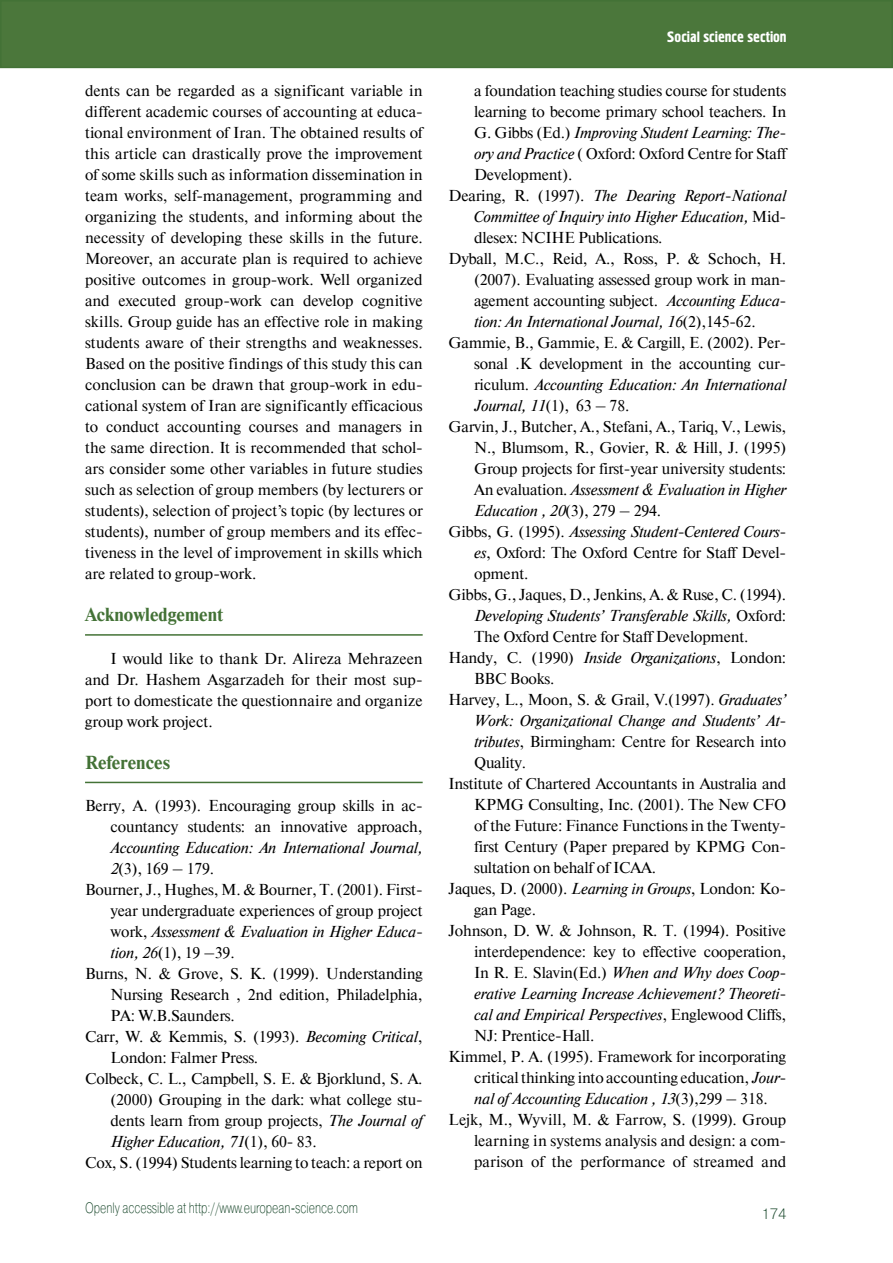
<style>
.page{position:relative;width:893px;height:1263px;background:#fff}
.page>*{position:absolute;margin:0;border:0;box-sizing:border-box;transform-origin:0 0}
.t1{font:700 18.75px "Newton C";color:#437236}
.t2{font:15.75px/21px "Newton C";letter-spacing:-.01em;color:#000;text-align:justify}
.t3{font:italic 15.75px "Newton C";letter-spacing:-.01em;color:#000}
.t4{font:15.75px "Newton C";letter-spacing:.01em;color:#000}
.t5{font:15px "Pragmatica Light C";color:#0d3e20;scale:.75 1}
.t6{font:15px "Hermes C";color:#fff}
.t7{font:15px "Pragmatica Light C";color:#0d3e20}
.s1{font-style:italic}
.s2{font-style:normal}
</style>
<div class="page">
<div style="left:1px;top:1px;width:891px;height:66px;background:#4b773b"></div>
<div style="left:0;top:0;width:893px;height:68px;border:2px solid #437236"></div>
<hr style="left:85px;top:634px;width:338px;height:2px;background:#437236">
<hr style="left:85px;top:782px;width:338px;height:1px;background:#437236">
<p class="t2" style="left:85px;top:80px;width:339px">dents can be regarded as a significant variable in different academic courses of accounting at educa&shy;tional environment of Iran. The obtained results of this article can drastically prove the improvement of some skills such as information dissemination in team works, self-management, programming and organizing the students, and informing about the necessity of developing these skills in the future.<br>Moreover, an accurate plan is required to achieve positive outcomes in group-work. Well organized and executed group-work can develop cognitive skills. Group guide has an effective role in making students aware of their strengths and weaknesses.<br>Based on the positive findings of this study this can conclusion can be drawn that group-work in edu&shy;cational system of Iran are significantly efficacious to conduct accounting courses and managers in the same direction. It is recommended that schol&shy;ars consider some other variables in future studies such as selection of group members (by lecturers or students), selection of project’s topic (by lectures or students), number of group members and its effec&shy;tiveness in the level of improvement in skills which are related to group-work.</p>
<p class="t1" style="left:85px;top:604px;width:140px">Acknowledgement</p>
<p class="t2" style="left:85px;top:648px;width:339px;text-indent:26px">I would like to thank Dr. Alireza Mehrazeen and Dr. Hashem Asgarzadeh for their most sup&shy;port to domesticate the questionnaire and organize group work project.</p>
<p class="t1" style="left:85px;top:752px;width:87px">References</p>
<p class="t2" style="left:85px;top:795px;width:339px;text-align:right">Berry, A. (1993). Encouraging group skills in ac&shy;countancy students: an innovative approach,</p>
<p class="t3" style="left:111px;top:839px;width:314px">Accounting Education: An International Journal,</p>
<p class="t2" style="left:111px;top:858px;width:105px"><span class="s1">2</span>(3), 169 – 179.</p>
<p class="t2" style="left:85px;top:879px;width:339px">Bourner, J., Hughes, M. &amp; Bourner, T. (2001). First-</p>
<p class="t2" style="left:111px;top:900px;width:314px">year undergraduate experiences of group project</p>
<p class="t3" style="left:111px;top:923px;width:314px"><span class="s2">work,</span> Assessment &amp; Evaluation in Higher Educa-</p>
<p class="t2" style="left:111px;top:942px;width:126px"><span class="s1">tion, 26</span>(1), 19 –39.</p>
<p class="t2" style="left:85px;top:963px;width:339px">Burns, N. &amp; Grove, S. K. (1999). Understanding</p>
<p class="t2" style="left:111px;top:984px;width:314px">Nursing Research , 2nd edition, Philadelphia,</p>
<p class="t2" style="left:111px;top:1005px;width:126px">PA: W.B.Saunders.</p>
<p class="t2" style="left:85px;top:1026px;width:339px">Carr, W. &amp; Kemmis, S. (1993). <span class="s1">Becoming Critical</span>,</p>
<p class="t2" style="left:111px;top:1047px;width:149px">London: Falmer Press.</p>
<p class="t2" style="left:85px;top:1068px;width:339px">Colbeck, C. L., Campbell, S. E. &amp; Bjorklund, S. A.</p>
<p class="t2" style="left:111px;top:1089px;width:314px">(2000) Grouping in the dark: what college stu-</p>
<p class="t2" style="left:111px;top:1110px;width:314px">dents learn from group projects, <span class="s1">The Journal of</span></p>
<p class="t3" style="left:111px;top:1133px;width:208px">Higher Education, 71<span class="s2">(1), 60- 83.</span></p>
<p class="t2" style="left:85px;top:1152px;width:339px">Cox, S. (1994) Students learning to teach: a report on</p>
<p class="t5" style="left:85px;top:1199px;width:365px">Openly accessible at http://www.european-science.com</p>
<p class="t6" style="left:667px;top:29px;width:121px">Social science section</p>
<p class="t2" style="left:474px;top:80px;width:314px">a foundation teaching studies course for students</p>
<p class="t2" style="left:474px;top:101px;width:314px">learning to become primary school teachers. In</p>
<p class="t3" style="left:474px;top:124px;width:314px"><span class="s2">G. Gibbs (Ed.)</span> Improving Student Learning: The-</p>
<p class="t2" style="left:474px;top:143px;width:314px"><span class="s1">ory and Practice</span> ( Oxford: Oxford Centre for Staff</p>
<p class="t2" style="left:474px;top:164px;width:100px">Development).</p>
<p class="t3" style="left:449px;top:187px;width:339px"><span class="s2">Dearing, R. (1997).</span> The Dearing Report-National</p>
<p class="t3" style="left:474px;top:208px;width:314px">Committee of Inquiry into Higher Education, <span class="s2">Mid-</span></p>
<p class="t2" style="left:474px;top:227px;width:190px">dlesex: NCIHE Publications.</p>
<p class="t2" style="left:449px;top:248px;width:339px">Dyball, M.C., Reid, A., Ross, P. &amp; Schoch, H.</p>
<p class="t2" style="left:474px;top:269px;width:314px">(2007). Evaluating assessed group work in man-</p>
<p class="t2" style="left:474px;top:290px;width:314px">agement accounting subject. <span class="s1">Accounting Educa-</span></p>
<p class="t3" style="left:474px;top:313px;width:283px">tion: An International Journal, 16<span class="s2">(2),145-62.</span></p>
<p class="t2" style="left:449px;top:332px;width:339px">Gammie, B., Gammie, E. &amp; Cargill, E. (2002). Per-</p>
<p class="t2" style="left:474px;top:353px;width:314px">sonal .K development in the accounting cur-</p>
<p class="t3" style="left:474px;top:376px;width:314px"><span class="s2">riculum.</span> Accounting Education: An International</p>
<p class="t3" style="left:474px;top:397px;width:157px">Journal, 11<span class="s2">(1), 63 – 78.</span></p>
<p class="t2" style="left:449px;top:416px;width:339px">Garvin, J., Butcher, A., Stefani, A., Tariq, V., Lewis,</p>
<p class="t2" style="left:474px;top:437px;width:314px">N., Blumsom, R., Govier, R. &amp; Hill, J. (1995)</p>
<p class="t2" style="left:474px;top:458px;width:314px">Group projects for first-year university students:</p>
<p class="t3" style="left:474px;top:481px;width:314px"><span class="s2">An evaluation.</span> Assessment &amp; Evaluation in Higher</p>
<p class="t3" style="left:474px;top:502px;width:189px">Education , 20<span class="s2">(3), 279 – 294.</span></p>
<p class="t3" style="left:449px;top:523px;width:339px"><span class="s2">Gibbs, G. (1995).</span> Assessing Student-Centered Cours-</p>
<p class="t2" style="left:474px;top:542px;width:314px"><span class="s1">es</span>, Oxford: The Oxford Centre for Staff Devel-</p>
<p class="t2" style="left:474px;top:563px;width:56px">opment.</p>
<p class="t2" style="left:449px;top:584px;width:339px">Gibbs, G., Jaques, D., Jenkins, A. &amp; Ruse, C. (1994).</p>
<p class="t3" style="left:474px;top:607px;width:314px">Developing Students’ Transferable Skills, <span class="s2">Oxford:</span></p>
<p class="t2" style="left:474px;top:626px;width:276px">The Oxford Centre for Staff Development.</p>
<p class="t2" style="left:449px;top:647px;width:339px">Handy, C. (1990) <span class="s1">Inside Organizations</span>, London:</p>
<p class="t2" style="left:474px;top:668px;width:82px">BBC Books.</p>
<p class="t2" style="left:449px;top:689px;width:339px">Harvey, L., Moon, S. &amp; Grail, V.(1997). <span class="s1">Graduates’</span></p>
<p class="t3" style="left:474px;top:712px;width:314px">Work: Organizational Change and Students’ At-</p>
<p class="t2" style="left:474px;top:731px;width:314px"><span class="s1">tributes</span>, Birmingham: Centre for Research into</p>
<p class="t2" style="left:474px;top:752px;width:54px">Quality.</p>
<p class="t2" style="left:449px;top:773px;width:339px">Institute of Chartered Accountants in Australia and</p>
<p class="t2" style="left:474px;top:794px;width:314px">KPMG Consulting, Inc. (2001). The New CFO</p>
<p class="t2" style="left:474px;top:815px;width:314px">of the Future: Finance Functions in the Twenty-</p>
<p class="t2" style="left:474px;top:836px;width:314px">first Century (Paper prepared by KPMG Con-</p>
<p class="t2" style="left:474px;top:857px;width:183px">sultation on behalf of ICAA.</p>
<p class="t2" style="left:449px;top:878px;width:339px">Jaques, D. (2000). <span class="s1">Learning in Groups</span>, London: Ko-</p>
<p class="t2" style="left:474px;top:899px;width:63px">gan Page.</p>
<p class="t2" style="left:449px;top:920px;width:339px">Johnson, D. W. &amp; Johnson, R. T. (1994). Positive</p>
<p class="t2" style="left:474px;top:941px;width:314px">interdependence: key to effective cooperation,</p>
<p class="t3" style="left:474px;top:964px;width:314px"><span class="s2">In R. E. Slavin(Ed.)</span> When and Why does Coop-</p>
<p class="t3" style="left:474px;top:985px;width:314px">erative Learning Increase Achievement? Theoreti-</p>
<p class="t3" style="left:474px;top:1006px;width:314px">cal and Empirical Perspectives<span class="s2">, Englewood Cliffs,</span></p>
<p class="t2" style="left:474px;top:1025px;width:122px">NJ: Prentice-Hall.</p>
<p class="t2" style="left:449px;top:1046px;width:339px">Kimmel, P. A. (1995). Framework for incorporating</p>
<p class="t2" style="left:474px;top:1067px;width:314px">critical thinking into accounting education, <span class="s1">Jour-</span></p>
<p class="t3" style="left:474px;top:1090px;width:295px">nal of Accounting Education , 13<span class="s2">(3),299 – 318.</span></p>
<p class="t2" style="left:449px;top:1109px;width:339px">Lejk, M., Wyvill, M. &amp; Farrow, S. (1999). Group</p>
<p class="t4" style="left:474px;top:1132px;width:314px">learning in systems analysis and design: a com-</p>
<p class="t2" style="left:474px;top:1151px;width:314px">parison of the performance of streamed and</p>
<p class="t7" style="left:761px;top:1205px;width:27px">174</p>
</div>
